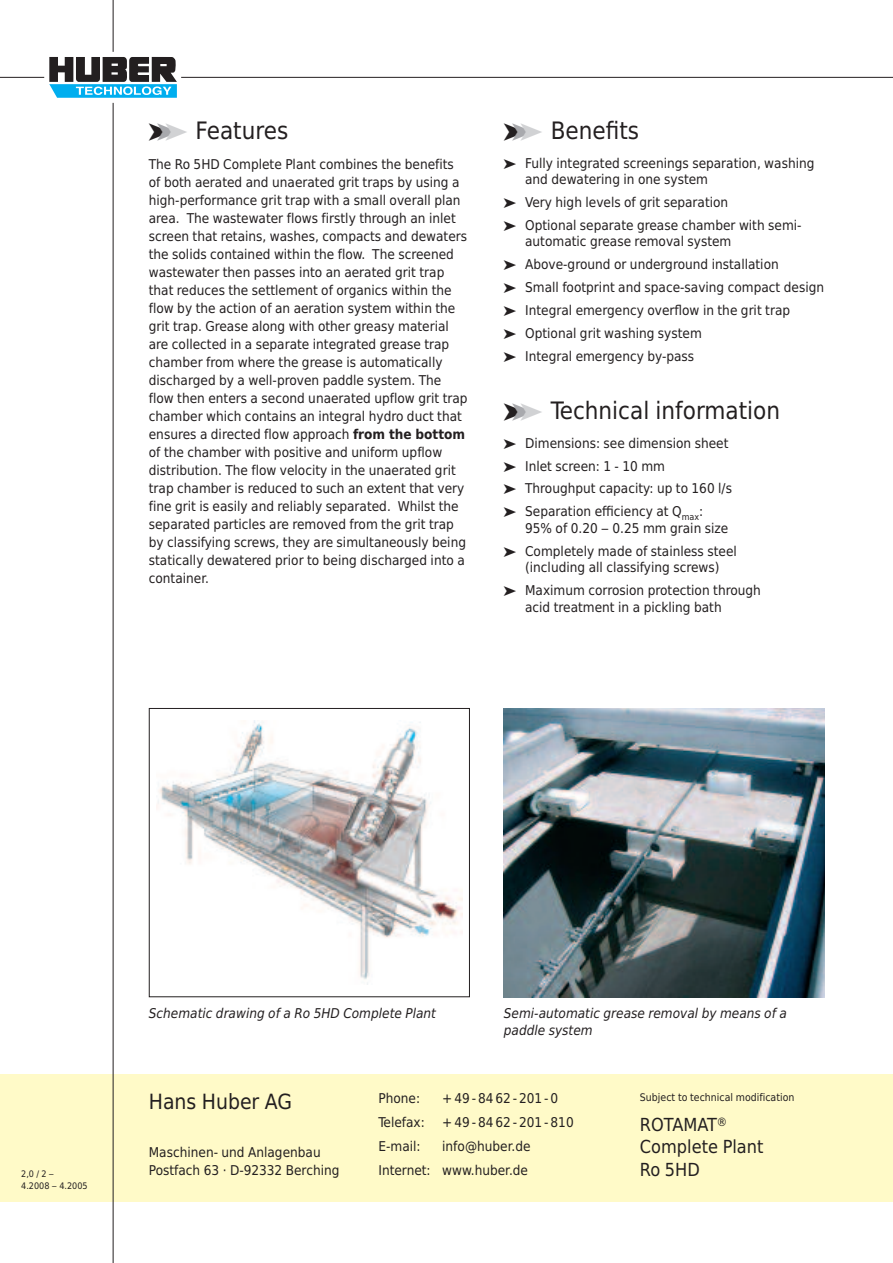
<style>
.page{position:relative;width:893px;height:1263px;background:#fff}
.page>*{position:absolute;margin:0;border:0;box-sizing:border-box;transform-origin:0 0}
.t1{font:24px "Huber Tec";color:#231f20}
.t2{font:21px "Huber Tec";color:#231f20}
.t3{font:18px/22.5px "Huber Tec";color:#231f20}
.t4{font:13.5px/18px "Huber Tec";color:#231f20}
.t5{font:italic 13.5px/16.5px "Huber Tec";color:#231f20}
.t6{font:10.5px "Huber Tec";color:#231f20}
.t7{font:9px "Huber Tec";color:#231f20}
.s1{color:#a8a9ad}
.s2{color:#d1d2d4}
.s3{font-weight:700}
</style>
<div class="page">
<div style="left:0;top:1074px;width:893px;height:127px;background:#fffac8"></div>
<svg style="left:49px;top:57px;width:128px;height:41px"></svg>
<hr style="left:113px;top:0;width:1px;height:52px;background:#231f20">
<hr style="left:181px;top:77px;width:712px;height:1px;background:#231f20">
<hr style="left:0;top:77px;width:44px;height:1px;background:#231f20">
<hr style="left:113px;top:103px;width:1px;height:1160px;background:#231f20">
<img style="left:156px;top:720px;width:306px;height:265px">
<div style="left:149px;top:708px;width:321px;height:289px;border:1px solid #231f20"></div>
<img style="left:504px;top:708px;width:321px;height:289px">
<h1 class="t1" style="left:149px;top:117px;width:141px">➤<span class="s1">➤</span><span class="s2">➤</span> Features</h1>
<p class="t4" style="left:149px;top:155px;width:320px">The Ro 5HD Complete Plant combines the benefits of both aerated and unaerated grit traps by using a high-performance grit trap with a small overall plan area. The wastewater flows firstly through an inlet screen that retains, washes, compacts and dewaters the solids contained within the flow. The screened wastewater then passes into an aerated grit trap that reduces the settlement of organics within the flow by the action of an aeration system within the grit trap. Grease along with other greasy material are collected in a separate integrated grease trap chamber from where the grease is automatically discharged by a well-proven paddle system. The flow then enters a second unaerated upflow grit trap chamber which contains an integral hydro duct that ensures a directed flow approach <span class="s3">from the bottom </span>of the chamber with positive and uniform upflow distribution. The flow velocity in the unaerated grit trap chamber is reduced to such an extent that very fine grit is easily and reliably separated. Whilst the separated particles are removed from the grit trap by classifying screws, they are simultaneously being statically dewatered prior to being discharged into a container.</p>
<h1 class="t1" style="left:504px;top:117px;width:137px">➤<span class="s1">➤</span><span class="s2">➤</span> Benefits</h1>
<p class="t4" style="left:525px;top:155px;width:291px;line-height:16.5px;text-indent:-21px">➤ Fully integrated screenings separation, washing and dewatering in one system</p>
<p class="t4" style="left:504px;top:191px;width:299px;line-height:23px">➤ Very high levels of grit separation<br>➤ Optional separate grease chamber with semi-</p>
<p class="t4" style="left:504px;top:230px;width:322px;line-height:23px;text-indent:21px">automatic grease removal system<br>➤ Above-ground or underground installation<br>➤ Small footprint and space-saving compact design ➤ Integral emergency overflow in the grit trap<br>➤ Optional grit washing system<br>➤ Integral emergency by-pass</p>
<h1 class="t1" style="left:504px;top:397px;width:278px">➤<span class="s1">➤</span><span class="s2">➤</span> Technical information</h1>
<p class="t4" style="left:504px;top:431px;width:230px;line-height:23px">➤ Dimensions: see dimension sheet ➤ Inlet screen: 1 - 10 mm<br>➤ Throughput capacity: up to 160 l/s ➤ Separation efficiency at Q<sub>max</sub>:</p>
<p class="t4" style="left:504px;top:517px;width:234px;line-height:23px;text-indent:21px">95% of 0.20 – 0.25 mm grain size ➤ Completely made of stainless steel</p>
<p class="t4" style="left:504px;top:556px;width:259px;line-height:23px;text-indent:21px">(including all classifying screws)<br>➤ Maximum corrosion protection through</p>
<p class="t4" style="left:525px;top:598px;width:198px">acid treatment in a pickling bath</p>
<p class="t5" style="left:149px;top:1005px;width:289px">Schematic drawing of a Ro 5HD Complete Plant</p>
<p class="t5" style="left:504px;top:1005px;width:284px">Semi-automatic grease removal by means of a paddle system</p>
<h2 class="t2" style="left:149px;top:1089px;width:145px">Hans Huber AG</h2>
<p class="t4" style="left:149px;top:1143px;width:192px">Maschinen- und Anlagenbau<br>Postfach 63 · D-92332 Berching</p>
<p class="t4" style="left:378px;top:1089px;width:43px">Phone:</p>
<p class="t4" style="left:442px;top:1089px;width:118px">+49-8462-201-0</p>
<p class="t4" style="left:378px;top:1113px;width:48px">Telefax:</p>
<p class="t4" style="left:442px;top:1113px;width:133px">+49-8462-201-810</p>
<p class="t4" style="left:378px;top:1137px;width:44px">E-mail:</p>
<p class="t6" style="left:640px;top:1091px;width:156px">Subject to technical modification</p>
<h3 class="t3" style="left:640px;top:1113px;width:125px">ROTAMAT®<br>Complete Plant</h3>
<p class="t4" style="left:378px;top:1134px;width:154px;line-height:23.9px;text-align:right">info@huber.de<br>Internet: www.huber.de</p>
<p class="t7" style="left:21px;top:1168px;width:34px">2,0/2–</p>
<h3 class="t3" style="left:640px;top:1158px;width:61px">Ro 5HD</h3>
<p class="t7" style="left:21px;top:1180px;width:68px">4.2008 – 4.2005</p>
</div>
